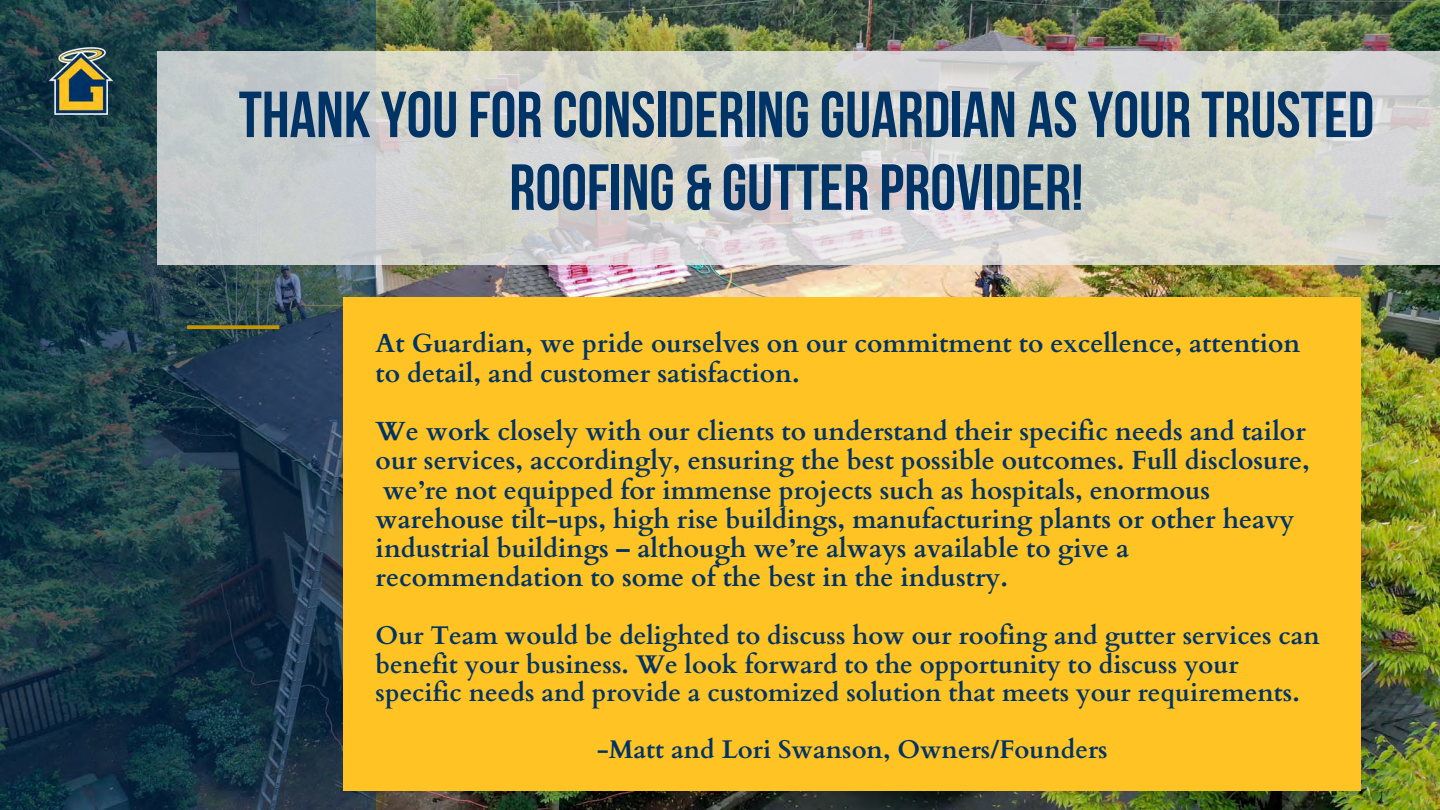
<style>
.page{position:relative;width:1440px;height:810px;background:#fff}
.page>*{position:absolute;margin:0;border:0;box-sizing:border-box;transform-origin:0 0}
.t1{font:700 65px/72.8px "Bebas Neue";color:#036;text-align:center}
.t2{font:700 26.3px/29.3px "Cardo";color:#036}
.t3{font:700 25.6px/28.5px "Cardo";color:#036}
</style>
<div class="page">
<img style="left:376px;top:0;width:1064px;height:810px">
<svg style="left:0;top:0;width:376px;height:810px;background:#1d3a47"></svg>
<svg style="left:187px;top:325px;width:92px;height:4px"></svg>
<img style="left:25px;top:25px;width:112px;height:112px">
<div style="left:344px;top:297px;width:1017px;height:493px;background:#ffc323"></div>
<svg style="left:158px;top:51px;width:1282px;height:213px;background:#d2d3cd"></svg>
<p class="t1" style="left:239px;top:84px;width:1137px">THANK YOU FOR CONSIDERING GUARDIAN AS YOUR TRUSTED<br>ROOFING &amp; GUTTER PROVIDER!</p>
<p class="t2" style="left:376px;top:330px;width:926px">At Guardian, we pride ourselves on our commitment to excellence, attention to detail, and customer satisfaction.</p>
<p class="t2" style="left:376px;top:417px;width:936px">We work closely with our clients to understand their specific needs and tailor our services, accordingly, ensuring the best possible outcomes. Full disclosure, we’re not equipped for immense projects such as hospitals, enormous warehouse tilt-ups, high rise buildings, manufacturing plants or other heavy industrial buildings – although we’re always available to give a recommendation to some of the best in the industry.</p>
<p class="t3" style="left:376px;top:622px;width:946px">Our Team would be delighted to discuss how our roofing and gutter services can benefit your business. We look forward to the opportunity to discuss your specific needs and provide a customized solution that meets your requirements.</p>
<p class="t3" style="left:597px;top:736px;width:513px">-Matt and Lori Swanson, Owners/Founders</p>
</div>
